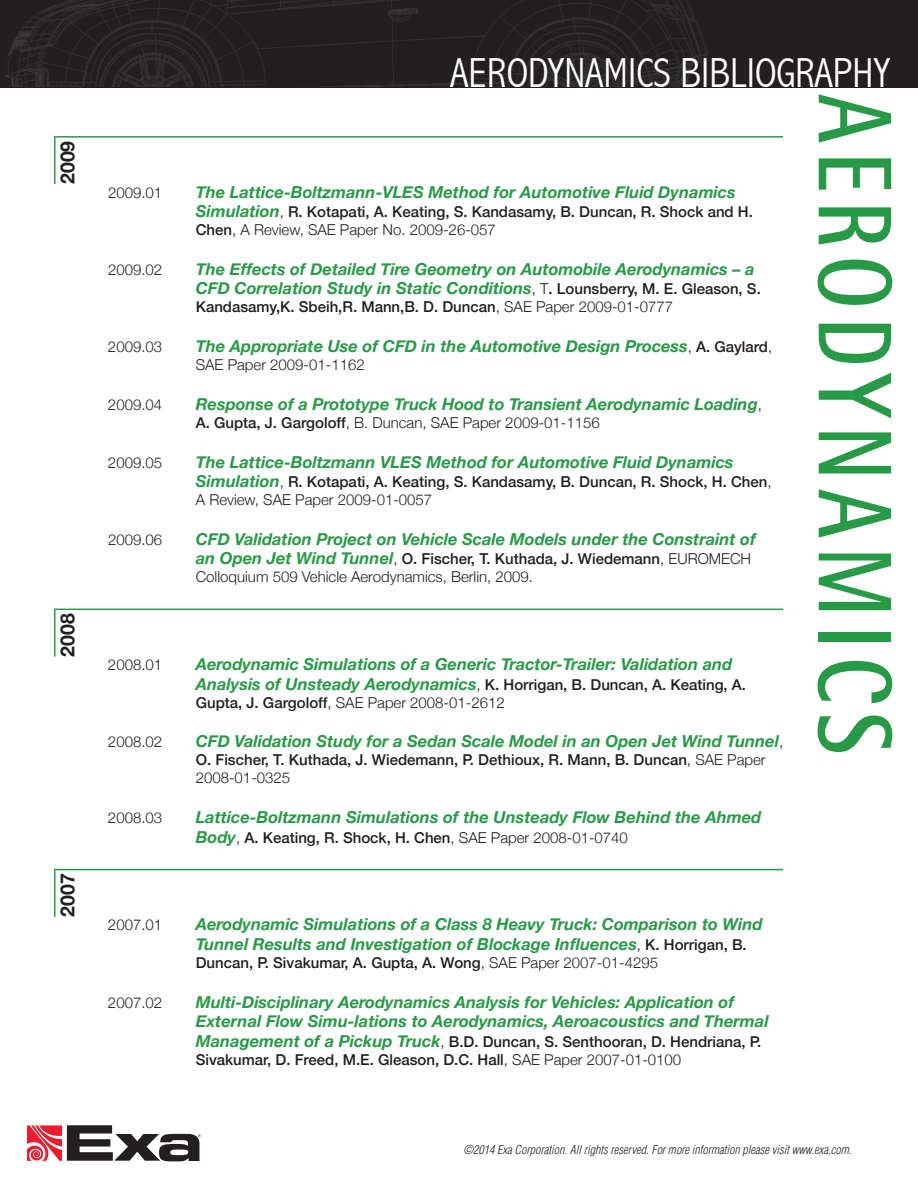
<style>
.page{position:relative;width:918px;height:1188px;background:#fff}
.page>*{position:absolute;margin:0;border:0;box-sizing:border-box;transform-origin:0 0}
.t1{font:700 105px "Rotis Semi Sans";letter-spacing:.1em;color:#289a47;scale:.8 1}
.t2{font:300 condensed 42px "Abadi";color:#fff}
.t3{font:700 19.5px "Helvetica Neue";color:#231f20}
.t4{font:italic 700 16.5px/19.5px "Helvetica Neue";color:#289a47}
.t5{font:500 15px/18px "Helvetica Neue";color:#231f20}
.t6{font:300 15px/18px "Helvetica Neue";color:#231f20}
.t7{font:italic 300 condensed 12px "Helvetica";color:#231f20}
.s1{font-weight:700;font-style:italic;font-size:16.5px;color:#289a47}
.s2{font-weight:300}
.s3{font-weight:300;font-style:normal;font-size:15px;color:#231f20}
.s4{font-weight:500;font-style:normal;font-size:15px;color:#231f20}
.s5{font-weight:500}
</style>
<div class="page">
<div style="left:0;top:0;width:918px;height:88px;background:#231f20"></div>
<img style="left:5px;top:0;width:702px;height:86px">
<svg style="left:27px;top:1125px;width:174px;height:36px"></svg>
<hr style="left:54px;top:136px;width:729px;height:2px;background:#289a47">
<hr style="left:54px;top:138px;width:2px;height:46px;background:#289a47">
<hr style="left:54px;top:609px;width:729px;height:1px;background:#289a47">
<hr style="left:54px;top:610px;width:1px;height:47px;background:#289a47">
<hr style="left:54px;top:869px;width:729px;height:1px;background:#289a47">
<hr style="left:54px;top:870px;width:1px;height:47px;background:#289a47">
<p class="t3" style="left:52px;top:184px;width:45px;rotate:-90deg">2009</p>
<p class="t3" style="left:52px;top:657px;width:45px;rotate:-90deg">2008</p>
<p class="t3" style="left:52px;top:917px;width:45px;rotate:-90deg">2007</p>
<h2 class="t2" style="left:450px;top:48px;width:442px">AERODYNAMICS BIBLIOGRAPHY</h2>
<h1 class="t1" style="left:919px;top:94px;width:827px;rotate:90deg">AERODYNAMICS</h1>
<p class="t6" style="left:108px;top:182px;width:56px">2009.01</p>
<p class="t4" style="left:196px;top:182px;width:541px">The Lattice-Boltzmann-VLES Method for Automotive Fluid Dynamics</p>
<p class="t5" style="left:196px;top:202px;width:559px"><span class="s1">Simulation</span><span class="s2">,</span> R. Kotapati, A. Keating, S. Kandasamy, B. Duncan, R. Shock and H.<br>Chen<span class="s2">, A Review, SAE Paper No. 2009-26-057</span></p>
<p class="t6" style="left:108px;top:260px;width:56px">2009.02</p>
<p class="t4" style="left:196px;top:260px;width:567px">The Effects of Detailed Tire Geometry on Automobile Aerodynamics – a<br>CFD Correlation Study in Static Conditions<span class="s3">, T</span><span class="s4">. Lounsberry, M. E. Gleason, S.</span></p>
<p class="t5" style="left:196px;top:297px;width:479px">Kandasamy,K. Sbeih,R. Mann,B. D. Duncan<span class="s2">, SAE Paper 2009-01-0777</span></p>
<p class="t6" style="left:108px;top:337px;width:56px">2009.03</p>
<p class="t4" style="left:196px;top:337px;width:578px">The Appropriate Use of CFD in the Automotive Design Process<span class="s3">,</span> <span class="s4">A. Gaylard</span><span class="s3">,</span></p>
<p class="t6" style="left:196px;top:355px;width:170px">SAE Paper 2009-01-1162</p>
<p class="t6" style="left:108px;top:395px;width:56px">2009.04</p>
<p class="t4" style="left:196px;top:395px;width:568px">Response of a Prototype Truck Hood to Transient Aerodynamic Loading<span class="s3">,</span></p>
<p class="t6" style="left:196px;top:413px;width:406px"><span class="s5">A. Gupta, J. Gargoloff</span>, B. Duncan, SAE Paper 2009-01-1156</p>
<p class="t6" style="left:108px;top:452px;width:56px">2009.05</p>
<p class="t4" style="left:196px;top:452px;width:539px">The Lattice-Boltzmann VLES Method for Automotive Fluid Dynamics</p>
<p class="t5" style="left:196px;top:472px;width:577px"><span class="s1">Simulation</span><span class="s2">,</span> R. Kotapati, A. Keating, S. Kandasamy, B. Duncan, R. Shock, H. Chen<span class="s2">,<br>A Review, SAE Paper 2009-01-0057</span></p>
<p class="t6" style="left:108px;top:530px;width:56px">2009.06</p>
<p class="t4" style="left:196px;top:530px;width:562px">CFD Validation Project on Vehicle Scale Models under the Constraint of</p>
<p class="t6" style="left:196px;top:549px;width:557px"><span class="s1">an Open Jet Wind Tunnel</span>, <span class="s5">O. Fischer, T. Kuthada, J. Wiedemann</span>, EUROMECH<br>Colloquium 509 Vehicle Aerodynamics, Berlin, 2009.</p>
<p class="t6" style="left:108px;top:655px;width:56px">2008.01</p>
<p class="t4" style="left:196px;top:655px;width:538px">Aerodynamic Simulations of a Generic Tractor-Trailer: Validation and</p>
<p class="t5" style="left:196px;top:675px;width:552px"><span class="s1">Analysis of Unsteady Aerodynamics</span><span class="s2">,</span> K. Horrigan, B. Duncan, A. Keating, A.<br>Gupta, J. Gargoloff<span class="s2">, SAE Paper 2008-01-2612</span></p>
<p class="t6" style="left:108px;top:732px;width:56px">2008.02</p>
<p class="t4" style="left:196px;top:732px;width:589px">CFD Validation Study for a Sedan Scale Model in an Open Jet Wind Tunnel<span class="s3">,</span></p>
<p class="t5" style="left:196px;top:750px;width:571px">O. Fischer, T. Kuthada, J. Wiedemann, P. Dethioux, R. Mann, B. Duncan<span class="s2">, SAE Paper<br>2008-01-0325</span></p>
<p class="t6" style="left:108px;top:808px;width:56px">2008.03</p>
<p class="t4" style="left:196px;top:808px;width:567px">Lattice-Boltzmann Simulations of the Unsteady Flow Behind the Ahmed</p>
<p class="t5" style="left:196px;top:828px;width:434px"><span class="s1">Body</span><span class="s2">,</span> A. Keating, R. Shock, H. Chen<span class="s2">, SAE Paper 2008-01-0740</span></p>
<p class="t6" style="left:108px;top:915px;width:56px">2007.01</p>
<p class="t4" style="left:196px;top:915px;width:568px">Aerodynamic Simulations of a Class 8 Heavy Truck: Comparison to Wind<br>Tunnel Results and Investigation of Blockage Influences<span class="s3">,</span> <span class="s4">K. Horrigan, B.</span></p>
<p class="t5" style="left:196px;top:953px;width:464px">Duncan, P. Sivakumar, A. Gupta, A. Wong<span class="s2">, SAE Paper 2007-01-4295</span></p>
<p class="t6" style="left:108px;top:992px;width:56px">2007.02</p>
<p class="t4" style="left:196px;top:992px;width:574px">Multi-Disciplinary Aerodynamics Analysis for Vehicles: Application of<br>External Flow Simu-lations to Aerodynamics, Aeroacoustics and Thermal</p>
<p class="t5" style="left:196px;top:1032px;width:567px"><span class="s1">Management of a Pickup Truck</span><span class="s2">,</span> B.D. Duncan, S. Senthooran, D. Hendriana, P.<br>Sivakumar, D. Freed, M.E. Gleason, D.C. Hall<span class="s2">, SAE Paper 2007-01-0100</span></p>
<p class="t7" style="left:464px;top:1142px;width:389px">©2014 Exa Corporation. All rights reserved. For more information please visit www.exa.com.</p>
</div>
